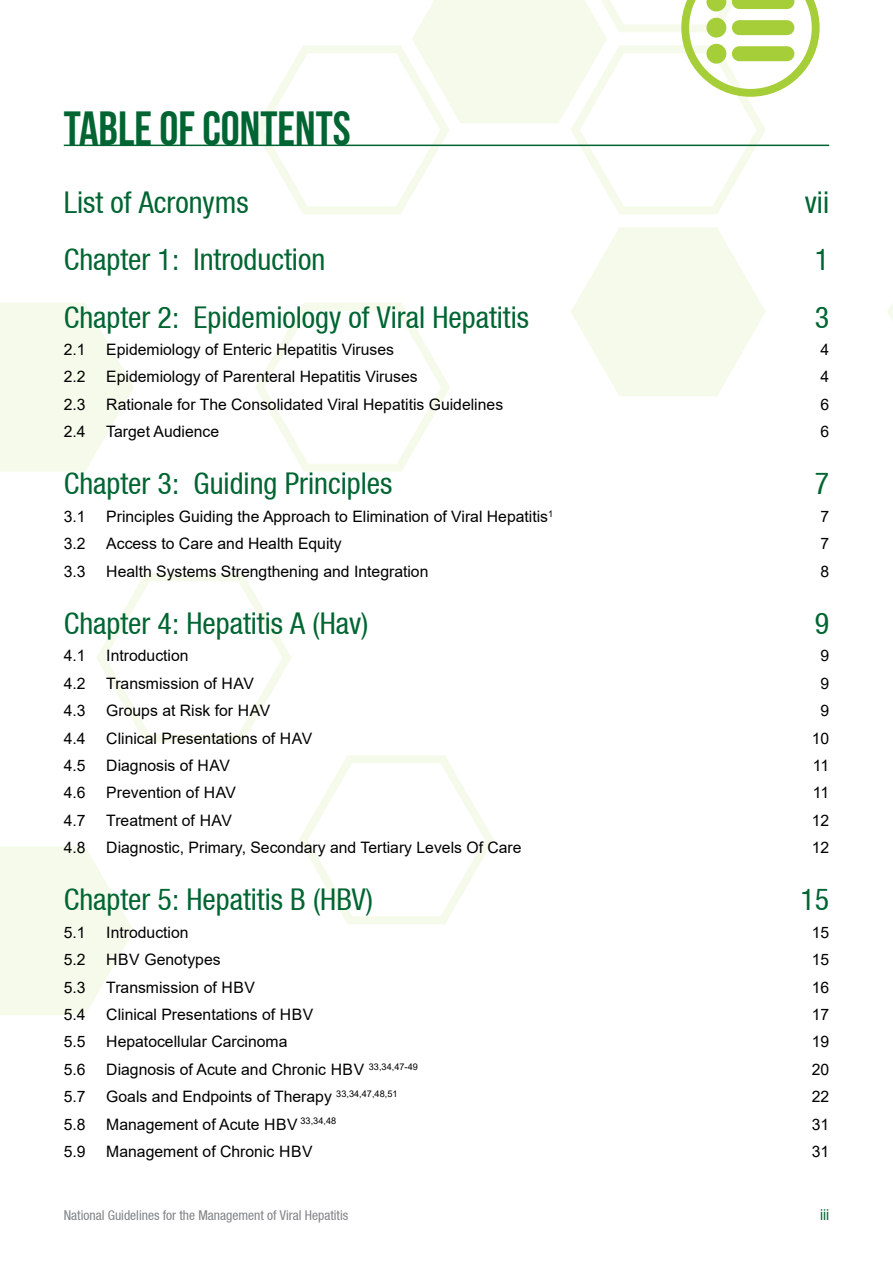
<style>
.page{position:relative;width:893px;height:1263px;background:#fff}
.page>*{position:absolute;margin:0;border:0;box-sizing:border-box;transform-origin:0 0}
.t1{font:48px "Bebas Neue";color:#006532}
.t2{font:30px "Helvetica Neuecon";color:#006532}
.t3{font:15.75px "Arial";color:#000}
.t4{font:15px "Helvetica Neuecon";color:#006532}
.t5{font:13.5px "Helvetica Neuecon";color:#808285}
</style>
<div class="page">
<svg style="left:571px;top:227px;width:195px;height:169px"></svg>
<svg style="left:887px;top:303px;width:6px;height:18px"></svg>
<svg style="left:0;top:303px;width:134px;height:169px"></svg>
<svg style="left:255px;top:303px;width:195px;height:169px"></svg>
<svg style="left:0;top:846px;width:134px;height:169px"></svg>
<svg style="left:299px;top:755px;width:195px;height:169px"></svg>
<svg style="left:96px;top:573px;width:195px;height:169px"></svg>
<hr style="left:64px;top:145px;width:765px;height:1px;background:#006532">
<svg style="left:254px;top:0;width:566px;height:214px"></svg>
<h1 class="t1" style="left:64px;top:102px;width:288px">TABLE OF CONTENTS</h1>
<h2 class="t2" style="left:64px;top:185px;width:186px">List of Acronyms</h2>
<h2 class="t2" style="left:805px;top:185px;width:26px">vii</h2>
<h2 class="t2" style="left:64px;top:242px;width:263px">Chapter 1: Introduction</h2>
<h2 class="t2" style="left:815px;top:242px;width:16px">1</h2>
<h2 class="t2" style="left:64px;top:300px;width:467px">Chapter 2: Epidemiology of Viral Hepatitis</h2>
<h2 class="t2" style="left:815px;top:300px;width:16px">3</h2>
<p class="t3" style="left:64px;top:338px;width:23px">2.1</p>
<p class="t3" style="left:106px;top:338px;width:289px">Epidemiology of Enteric Hepatitis Viruses</p>
<p class="t3" style="left:820px;top:338px;width:10px">4</p>
<p class="t3" style="left:64px;top:366px;width:23px">2.2</p>
<p class="t3" style="left:106px;top:366px;width:313px">Epidemiology of Parenteral Hepatitis Viruses</p>
<p class="t3" style="left:820px;top:366px;width:10px">4</p>
<p class="t3" style="left:64px;top:393px;width:23px">2.3</p>
<p class="t3" style="left:106px;top:393px;width:398px">Rationale for The Consolidated Viral Hepatitis Guidelines</p>
<p class="t3" style="left:820px;top:393px;width:10px">6</p>
<p class="t3" style="left:64px;top:421px;width:23px">2.4</p>
<p class="t3" style="left:106px;top:421px;width:114px">Target Audience</p>
<p class="t3" style="left:820px;top:421px;width:10px">6</p>
<h2 class="t2" style="left:64px;top:466px;width:330px">Chapter 3: Guiding Principles</h2>
<h2 class="t2" style="left:815px;top:466px;width:16px">7</h2>
<p class="t3" style="left:64px;top:505px;width:23px">3.1</p>
<p class="t3" style="left:106px;top:505px;width:448px">Principles Guiding the Approach to Elimination of Viral Hepatitis<sup>1</sup></p>
<p class="t3" style="left:820px;top:505px;width:10px">7</p>
<p class="t3" style="left:64px;top:533px;width:23px">3.2</p>
<p class="t3" style="left:106px;top:533px;width:237px">Access to Care and Health Equity</p>
<p class="t3" style="left:820px;top:533px;width:10px">7</p>
<p class="t3" style="left:64px;top:560px;width:23px">3.3</p>
<p class="t3" style="left:106px;top:560px;width:324px">Health Systems Strengthening and Integration</p>
<p class="t3" style="left:820px;top:560px;width:10px">8</p>
<h2 class="t2" style="left:64px;top:606px;width:306px">Chapter 4: Hepatitis A (Hav)</h2>
<h2 class="t2" style="left:815px;top:606px;width:16px">9</h2>
<p class="t3" style="left:64px;top:645px;width:23px">4.1</p>
<p class="t3" style="left:106px;top:645px;width:84px">Introduction</p>
<p class="t3" style="left:820px;top:645px;width:10px">9</p>
<p class="t3" style="left:64px;top:672px;width:23px">4.2</p>
<p class="t3" style="left:106px;top:672px;width:149px">Transmission of HAV</p>
<p class="t3" style="left:820px;top:672px;width:10px">9</p>
<p class="t3" style="left:64px;top:700px;width:23px">4.3</p>
<p class="t3" style="left:106px;top:700px;width:165px">Groups at Risk for HAV</p>
<p class="t3" style="left:820px;top:700px;width:10px">9</p>
<p class="t3" style="left:64px;top:727px;width:23px">4.4</p>
<p class="t3" style="left:106px;top:727px;width:207px">Clinical Presentations of HAV</p>
<p class="t3" style="left:812px;top:727px;width:19px">10</p>
<p class="t3" style="left:64px;top:754px;width:23px">4.5</p>
<p class="t3" style="left:106px;top:754px;width:125px">Diagnosis of HAV</p>
<p class="t3" style="left:813px;top:754px;width:18px">11</p>
<p class="t3" style="left:64px;top:782px;width:23px">4.6</p>
<p class="t3" style="left:106px;top:782px;width:131px">Prevention of HAV</p>
<p class="t3" style="left:813px;top:782px;width:18px">11</p>
<p class="t3" style="left:64px;top:809px;width:23px">4.7</p>
<p class="t3" style="left:106px;top:809px;width:127px">Treatment of HAV</p>
<p class="t3" style="left:812px;top:809px;width:19px">12</p>
<p class="t3" style="left:64px;top:837px;width:23px">4.8</p>
<p class="t3" style="left:106px;top:837px;width:417px">Diagnostic, Primary, Secondary and Tertiary Levels Of Care</p>
<p class="t3" style="left:812px;top:837px;width:19px">12</p>
<h2 class="t2" style="left:64px;top:882px;width:311px">Chapter 5: Hepatitis B (HBV)</h2>
<h2 class="t2" style="left:800px;top:882px;width:30px">15</h2>
<p class="t3" style="left:64px;top:921px;width:23px">5.1</p>
<p class="t3" style="left:106px;top:921px;width:84px">Introduction</p>
<p class="t3" style="left:812px;top:921px;width:19px">15</p>
<p class="t3" style="left:64px;top:949px;width:23px">5.2</p>
<p class="t3" style="left:106px;top:949px;width:116px">HBV Genotypes</p>
<p class="t3" style="left:812px;top:949px;width:19px">15</p>
<p class="t3" style="left:64px;top:976px;width:23px">5.3</p>
<p class="t3" style="left:106px;top:976px;width:150px">Transmission of HBV</p>
<p class="t3" style="left:812px;top:976px;width:19px">16</p>
<p class="t3" style="left:64px;top:1004px;width:23px">5.4</p>
<p class="t3" style="left:106px;top:1004px;width:209px">Clinical Presentations of HBV</p>
<p class="t3" style="left:812px;top:1004px;width:19px">17</p>
<p class="t3" style="left:64px;top:1031px;width:23px">5.5</p>
<p class="t3" style="left:106px;top:1031px;width:183px">Hepatocellular Carcinoma</p>
<p class="t3" style="left:812px;top:1031px;width:19px">19</p>
<p class="t3" style="left:64px;top:1058px;width:23px">5.6</p>
<p class="t3" style="left:106px;top:1058px;width:313px">Diagnosis of Acute and Chronic HBV <sup>33,34,47-49</sup></p>
<p class="t3" style="left:812px;top:1058px;width:19px">20</p>
<p class="t3" style="left:64px;top:1086px;width:23px">5.7</p>
<p class="t3" style="left:106px;top:1086px;width:293px">Goals and Endpoints of Therapy <sup>33,34,47,48,51</sup></p>
<p class="t3" style="left:812px;top:1086px;width:19px">22</p>
<p class="t3" style="left:64px;top:1113px;width:23px">5.8</p>
<p class="t3" style="left:106px;top:1113px;width:231px">Management of Acute HBV <sup>33,34,48</sup></p>
<p class="t3" style="left:812px;top:1113px;width:19px">31</p>
<p class="t3" style="left:64px;top:1141px;width:23px">5.9</p>
<p class="t3" style="left:106px;top:1141px;width:208px">Management of Chronic HBV</p>
<p class="t3" style="left:812px;top:1141px;width:19px">31</p>
<p class="t5" style="left:64px;top:1207px;width:286px">National Guidelines for the Management of Viral Hepatitis</p>
<p class="t4" style="left:820px;top:1205px;width:11px">iii</p>
</div>
